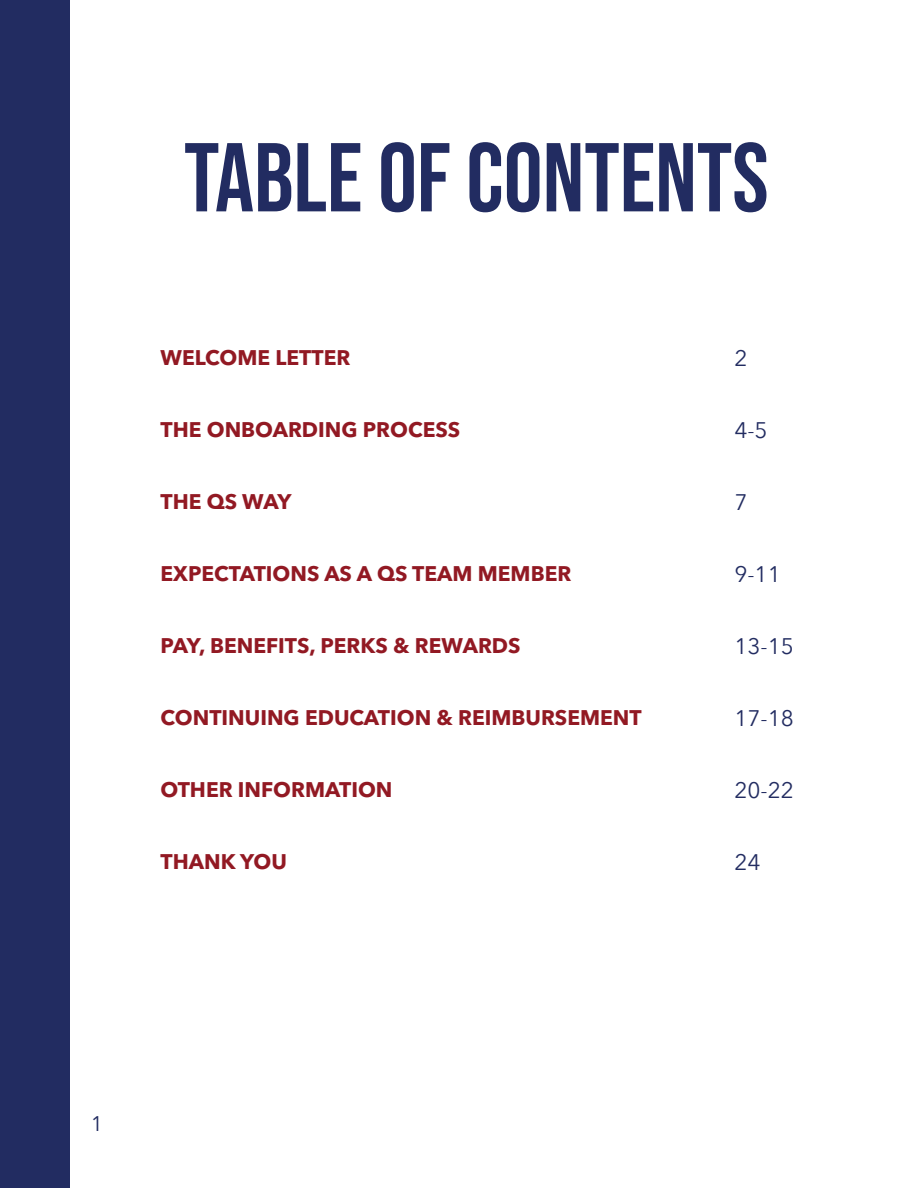
<style>
.page{position:relative;width:918px;height:1188px;background:#fff}
.page>*{position:absolute;margin:0;border:0;box-sizing:border-box;transform-origin:0 0}
.t1{font:97.5px "Bebas Neue";color:#222c61}
.t2{font:22.5px "Avenir Next";color:#222c61}
.t3{font:700 21px "Avenir Next LT Pro";color:#921923}
.t4{font:21px "Avenir Next LT Pro";color:#222c61}
</style>
<div class="page">
<div style="left:0;top:0;width:70px;height:1188px;background:#222c61"></div>
<p class="t1" style="left:184px;top:122px;width:586px">TABLE OF CONTENTS</p>
<p class="t3" style="left:161px;top:345px;width:191px">WELCOME LETTER</p>
<p class="t2" style="left:734px;top:339px;width:15px">2</p>
<p class="t3" style="left:161px;top:417px;width:301px">THE ONBOARDING PROCESS</p>
<p class="t2" style="left:734px;top:411px;width:35px">4-5</p>
<p class="t3" style="left:161px;top:489px;width:133px">THE QS WAY</p>
<p class="t2" style="left:734px;top:483px;width:15px">7</p>
<p class="t3" style="left:161px;top:561px;width:412px">EXPECTATIONS AS A QS TEAM MEMBER</p>
<p class="t2" style="left:734px;top:555px;width:48px">9-11</p>
<p class="t3" style="left:161px;top:633px;width:362px">PAY, BENEFITS, PERKS &amp; REWARDS</p>
<p class="t2" style="left:734px;top:627px;width:61px">13-15</p>
<p class="t3" style="left:161px;top:705px;width:483px">CONTINUING EDUCATION &amp; REIMBURSEMENT</p>
<p class="t2" style="left:734px;top:699px;width:61px">17-18</p>
<p class="t3" style="left:161px;top:777px;width:234px">OTHER INFORMATION</p>
<p class="t2" style="left:734px;top:771px;width:61px">20-22</p>
<p class="t3" style="left:161px;top:849px;width:128px">THANK YOU</p>
<p class="t2" style="left:734px;top:843px;width:28px">24</p>
<p class="t4" style="left:91px;top:1112px;width:14px">1</p>
</div>
